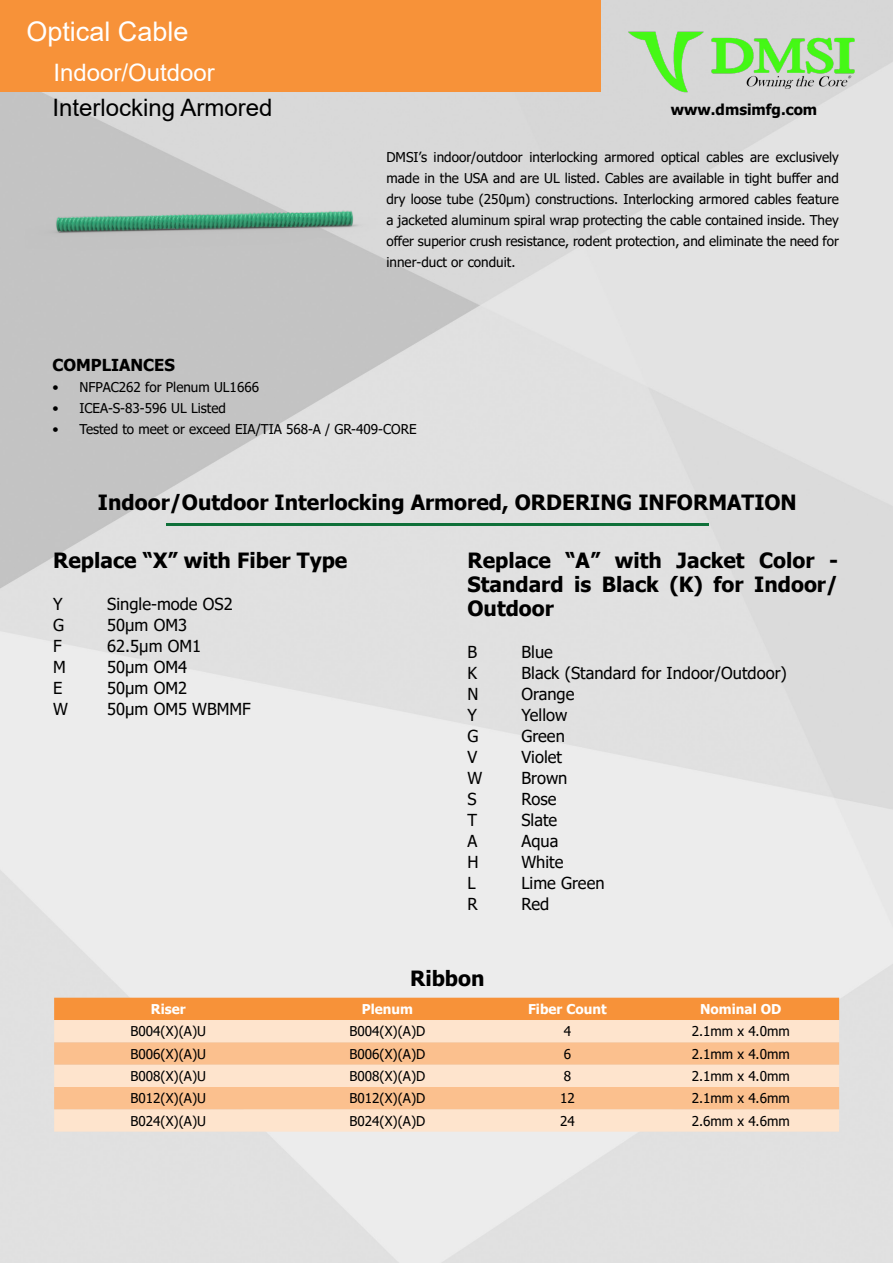
<style>
.page{position:relative;width:893px;height:1263px;background:#fff}
.page>*{position:absolute;margin:0;border:0;box-sizing:border-box;transform-origin:0 0}
.t1{font:27px "Arial";color:#fff}
.t2{font:24px "Arial";color:#000}
.t3{font:24px "Arial";color:#fff}
.t4{font:700 21px/24px "Tahoma";color:#000;text-align:justify}
.t5{font:16.5px "Tahoma";color:#000}
.t6{font:700 16.5px "Tahoma";color:#000}
.t7{font:700 15px "Tahoma";color:#000}
.t8{font:13.5px/21px "Tahoma";color:#000;text-align:justify}
.t9{font:700 13.5px "Tahoma";color:#fff}
</style>
<div class="page">
<img style="left:0;top:0;width:893px;height:1263px">
<img style="left:625px;top:30px;width:233px;height:63px">
<div style="left:0;top:0;width:601px;height:92px;background:#f79239"></div>
<img style="left:24px;top:117px;width:353px;height:179px">
<hr style="left:167px;top:523px;width:542px;height:2px;background:#0f7039">
<div style="left:54px;top:998px;width:785px;height:22px;background:#f79239"></div>
<div style="left:54px;top:1020px;width:785px;height:112px;background:#fee4cd"></div>
<svg style="left:54px;top:1042px;width:785px;height:23px;background:#fac190"></svg>
<div style="left:54px;top:1087px;width:785px;height:22px;background:#fbc08e"></div>
<h1 class="t1" style="left:26px;top:13px;width:164px">Optical Cable</h1>
<h2 class="t3" style="left:53px;top:56px;width:163px">Indoor/Outdoor</h2>
<h2 class="t2" style="left:52px;top:91px;width:222px">Interlocking Armored</h2>
<p class="t7" style="left:671px;top:99px;width:148px">www.dmsimfg.com</p>
<p class="t8" style="left:386px;top:147px;width:454px">DMSI’s indoor/outdoor interlocking armored optical cables are exclusively made in the USA and are UL listed. Cables are available in tight buffer and dry loose tube (250µm) constructions. Interlocking armored cables feature a jacketed aluminum spiral wrap protecting the cable contained inside. They offer superior crush resistance, rodent protection, and eliminate the need for inner-duct or conduit.</p>
<p class="t6" style="left:52px;top:353px;width:124px">COMPLIANCES</p>
<p class="t8" style="left:52px;top:377px;width:208px">• NFPAC262 for Plenum UL1666</p>
<p class="t8" style="left:52px;top:398px;width:175px">• ICEA-S-83-596 UL Listed</p>
<p class="t8" style="left:52px;top:419px;width:366px">• Tested to meet or exceed EIA/TIA 568-A / GR-409-CORE</p>
<p class="t4" style="left:98px;top:491px;width:700px">Indoor/Outdoor Interlocking Armored, ORDERING INFORMATION</p>
<p class="t4" style="left:53px;top:549px;width:296px">Replace “X” with Fiber Type</p>
<p class="t5" style="left:53px;top:593px;width:11px">Y</p>
<p class="t5" style="left:107px;top:593px;width:127px">Single-mode OS2</p>
<p class="t5" style="left:53px;top:614px;width:13px">G</p>
<p class="t5" style="left:107px;top:614px;width:81px">50µm OM3</p>
<p class="t5" style="left:53px;top:635px;width:10px">F</p>
<p class="t5" style="left:107px;top:635px;width:95px">62.5µm OM1</p>
<p class="t5" style="left:53px;top:656px;width:14px">M</p>
<p class="t5" style="left:107px;top:656px;width:81px">50µm OM4</p>
<p class="t5" style="left:53px;top:677px;width:11px">E</p>
<p class="t5" style="left:107px;top:677px;width:81px">50µm OM2</p>
<p class="t5" style="left:53px;top:698px;width:16px">W</p>
<p class="t5" style="left:107px;top:698px;width:145px">50µm OM5 WBMMF</p>
<p class="t4" style="left:467px;top:549px;width:372px">Replace “A” with Jacket Color - Standard is Black (K) for Indoor/ Outdoor</p>
<p class="t5" style="left:467px;top:641px;width:11px">B</p>
<p class="t5" style="left:521px;top:641px;width:33px">Blue</p>
<p class="t5" style="left:467px;top:662px;width:11px">K</p>
<p class="t5" style="left:521px;top:662px;width:267px">Black (Standard for Indoor/Outdoor)</p>
<p class="t5" style="left:467px;top:683px;width:13px">N</p>
<p class="t5" style="left:521px;top:683px;width:55px">Orange</p>
<p class="t5" style="left:467px;top:704px;width:11px">Y</p>
<p class="t5" style="left:521px;top:704px;width:48px">Yellow</p>
<p class="t5" style="left:467px;top:725px;width:13px">G</p>
<p class="t5" style="left:521px;top:725px;width:45px">Green</p>
<p class="t5" style="left:467px;top:746px;width:11px">V</p>
<p class="t5" style="left:521px;top:746px;width:42px">Violet</p>
<p class="t5" style="left:467px;top:767px;width:16px">W</p>
<p class="t5" style="left:521px;top:767px;width:48px">Brown</p>
<p class="t5" style="left:467px;top:788px;width:11px">S</p>
<p class="t5" style="left:521px;top:788px;width:36px">Rose</p>
<p class="t5" style="left:467px;top:809px;width:11px">T</p>
<p class="t5" style="left:521px;top:809px;width:37px">Slate</p>
<p class="t5" style="left:467px;top:830px;width:11px">A</p>
<p class="t5" style="left:521px;top:830px;width:38px">Aqua</p>
<p class="t5" style="left:467px;top:851px;width:13px">H</p>
<p class="t5" style="left:521px;top:851px;width:44px">White</p>
<p class="t5" style="left:467px;top:872px;width:10px">L</p>
<p class="t5" style="left:521px;top:872px;width:85px">Lime Green</p>
<p class="t5" style="left:467px;top:893px;width:12px">R</p>
<p class="t5" style="left:521px;top:893px;width:29px">Red</p>
<p class="t4" style="left:410px;top:967px;width:76px">Ribbon</p>
<p class="t9" style="left:151px;top:1000px;width:36px">Riser</p>
<p class="t9" style="left:362px;top:1000px;width:53px">Plenum</p>
<p class="t9" style="left:528px;top:1000px;width:80px">Fiber Count</p>
<p class="t9" style="left:700px;top:1000px;width:83px">Nominal OD</p>
<p class="t8" style="left:130px;top:1022px;width:77px">B004(X)(A)U</p>
<p class="t8" style="left:349px;top:1022px;width:77px">B004(X)(A)D</p>
<p class="t8" style="left:564px;top:1022px;width:9px">4</p>
<p class="t8" style="left:692px;top:1022px;width:100px">2.1mm x 4.0mm</p>
<p class="t8" style="left:130px;top:1044px;width:77px">B006(X)(A)U</p>
<p class="t8" style="left:349px;top:1044px;width:77px">B006(X)(A)D</p>
<p class="t8" style="left:564px;top:1044px;width:9px">6</p>
<p class="t8" style="left:692px;top:1044px;width:100px">2.1mm x 4.0mm</p>
<p class="t8" style="left:130px;top:1066px;width:77px">B008(X)(A)U</p>
<p class="t8" style="left:349px;top:1066px;width:77px">B008(X)(A)D</p>
<p class="t8" style="left:564px;top:1066px;width:9px">8</p>
<p class="t8" style="left:692px;top:1066px;width:100px">2.1mm x 4.0mm</p>
<p class="t8" style="left:130px;top:1089px;width:77px">B012(X)(A)U</p>
<p class="t8" style="left:349px;top:1089px;width:77px">B012(X)(A)D</p>
<p class="t8" style="left:560px;top:1089px;width:16px">12</p>
<p class="t8" style="left:692px;top:1089px;width:100px">2.1mm x 4.6mm</p>
<p class="t8" style="left:130px;top:1111px;width:77px">B024(X)(A)U</p>
<p class="t8" style="left:349px;top:1111px;width:77px">B024(X)(A)D</p>
<p class="t8" style="left:560px;top:1111px;width:16px">24</p>
<p class="t8" style="left:692px;top:1111px;width:100px">2.6mm x 4.6mm</p>
</div>
